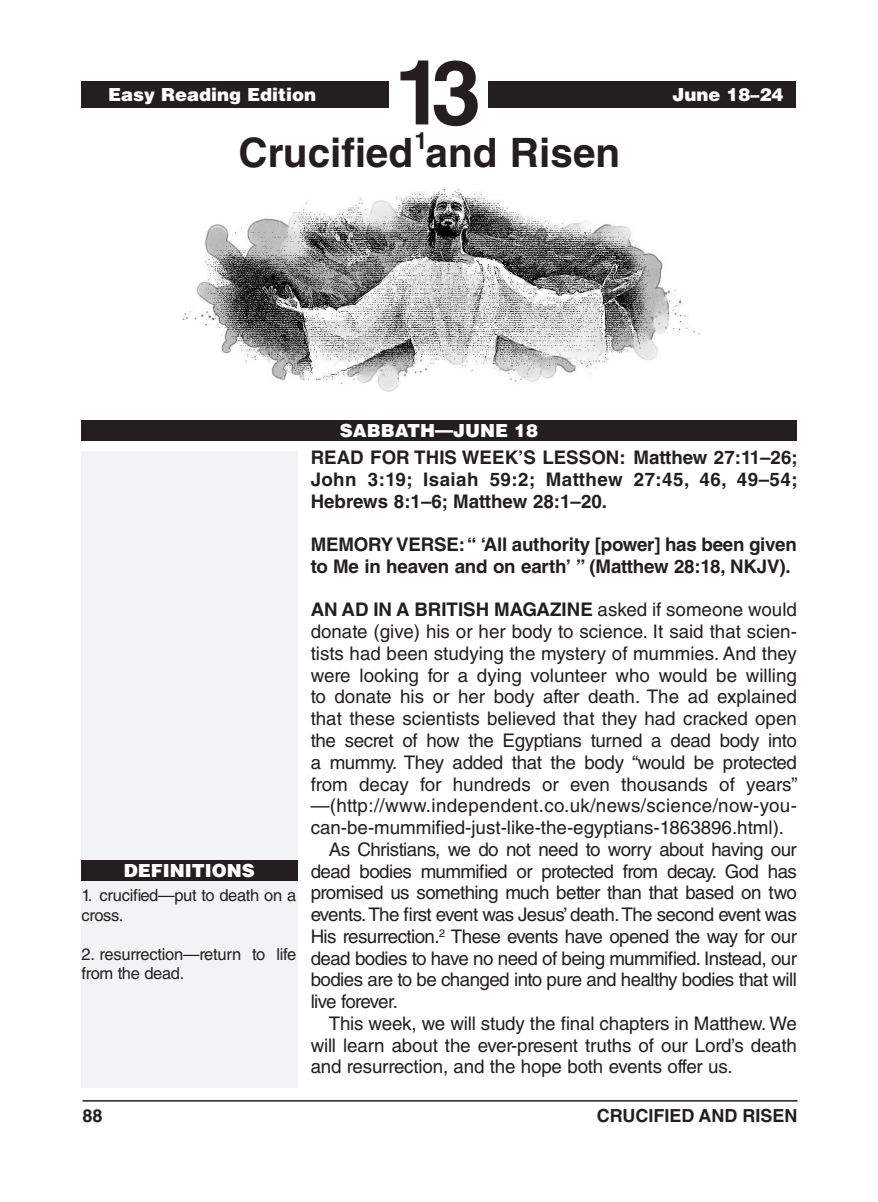
<style>
.page{position:relative;width:878px;height:1202px;background:#fff}
.page>*{position:absolute;margin:0;border:0;box-sizing:border-box;transform-origin:0 0}
.t1{font:700 90px "Helvetica LT Std";color:#231f20}
.Lesson_Title{font:700 40.5px "Helvetica LT Std";color:#231f20}
.Lesson_Title-2{font:700 23.55px "Helvetica LT Std";color:#231f20}
.Body_Text_NoIndent_S{font:18.75px/21.8px "Helvetica LT Std";color:#231f20;text-align:justify}
.Body_Text{font:18.75px/21.8px "Helvetica LT Std";letter-spacing:-.03em;color:#231f20;text-align:justify}
.Body_Text_NoIndent_B{font:700 18.75px/21.8px "Helvetica LT Std";letter-spacing:-.01em;color:#231f20;text-align:justify}
.Definitions_Heading{font:900 18px "Helvetica LT Std";color:#fff}
.Footer_-_Right{font:700 18px "Helvetica LT Std";color:#231f20}
.Running_Head_-_Right{font:900 18px "Helvetica LT Std";color:#fff}
.Definitions_Text{font:16.5px/19.5px "Helvetica LT Std";letter-spacing:-.02em;color:#231f20}
.s1{font-weight:700}
</style>
<div class="page">
<div style="left:82px;top:81px;width:307px;height:27px;background:#231f20"></div>
<div style="left:488px;top:81px;width:307px;height:27px;background:#231f20"></div>
<hr style="left:82px;top:1100px;width:715px;height:1px;background:#231f20">
<div style="left:81px;top:451px;width:216px;height:636px;background:#f2f3f4"></div>
<div style="left:81px;top:421px;width:715px;height:20px;background:#231f20"></div>
<img style="left:182px;top:188px;width:518px;height:204px">
<div style="left:81px;top:860px;width:217px;height:20px;background:#231f20"></div>
<p class="Definitions_Heading" style="left:108px;top:82px;width:210px">Easy Reading Edition</p>
<h1 class="t1" style="left:394px;top:38px;width:89px">13</h1>
<p class="Lesson_Title-2" style="left:414px;top:127px;width:15px">1</p>
<p class="Lesson_Title" style="left:238px;top:128px;width:383px">Crucified and Risen</p>
<p class="Running_Head_-_Right" style="left:672px;top:82px;width:113px">June 18–24</p>
<p class="Definitions_Heading" style="left:340px;top:419px;width:200px">SABBATH—JUNE 18</p>
<p class="Definitions_Heading" style="left:124px;top:859px;width:132px">DEFINITIONS</p>
<p class="Definitions_Text" style="left:82px;top:885px;width:216px">1. crucified—put to death on a cross.</p>
<p class="Definitions_Text" style="left:82px;top:944px;width:216px">2. resurrection—return to life from the dead.</p>
<p class="Body_Text_NoIndent_B" style="left:310px;top:446px;width:488px">READ FOR THIS WEEK’S LESSON: Matthew 27:11–26; John 3:19; Isaiah 59:2; Matthew 27:45, 46, 49–54; Hebrews 8:1–6; Matthew 28:1–20.</p>
<p class="Body_Text_NoIndent_B" style="left:310px;top:533px;width:487px">MEMORY VERSE: “ ‘All authority [power] has been given to Me in heaven and on earth’ ” (Matthew 28:18, NKJV).</p>
<p class="Body_Text_NoIndent_S" style="left:310px;top:599px;width:488px"><span class="s1">AN AD IN A BRITISH MAGAZINE</span> asked if someone would donate (give) his or her body to science. It said that scien&shy;tists had been studying the mystery of mummies. And they were looking for a dying volunteer who would be willing to donate his or her body after death. The ad explained that these scientists believed that they had cracked open the secret of how the Egyptians turned a dead body into a mummy. They added that the body “would be protected from decay for hundreds or even thousands of years” —(http://www.independent.co.uk/news/science/now-you&shy;can-be-mummified-just-like-the-egyptians-1863896.html).</p>
<p class="Body_Text" style="left:310px;top:838px;width:488px;text-indent:18px">As Christians, we do not need to worry about having our dead bodies mummified or protected from decay. God has promised us something much better than that based on two events. The first event was Jesus’ death. The second event was His resurrection.<sup>2</sup> These events have opened the way for our dead bodies to have no need of being mummified. Instead, our bodies are to be changed into pure and healthy bodies that will live forever.</p>
<p class="Body_Text" style="left:311px;top:1012px;width:488px;text-indent:18px">This week, we will study the final chapters in Matthew. We will learn about the ever-present truths of our Lord’s death and resurrection, and the hope both events offer us.</p>
<p class="Footer_-_Right" style="left:82px;top:1104px;width:22px">88</p>
<p class="Footer_-_Right" style="left:596px;top:1104px;width:202px">CRUCIFIED AND RISEN</p>
</div>
